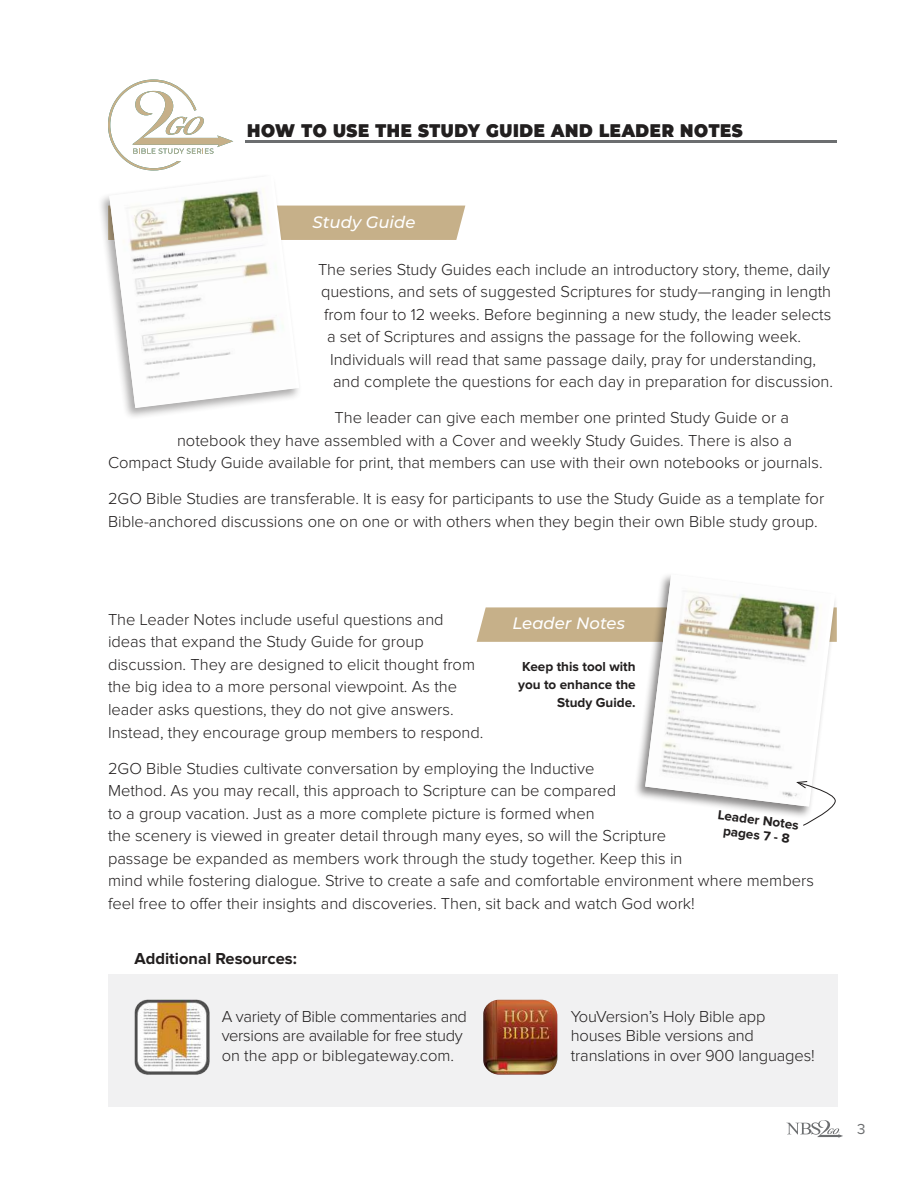
<style>
.page{position:relative;width:918px;height:1188px;background:#fff}
.page>*{position:absolute;margin:0;border:0;box-sizing:border-box;transform-origin:0 0}
.t1{font:900 18.15px "Montserrat";letter-spacing:.04em;color:#221f1f;scale:.91 1}
.t2{font:300 16.5px/22.5px "Proxima Nova";color:#221f1f}
.t3{font:300 16.5px/19.5px "Proxima Nova";letter-spacing:-.02em;color:#221f1f}
.t4{font:italic 500 16.5px "Montserrat";color:#fff}
.t5{font:700 16.5px "Proxima Nova";color:#221f1f}
.t6{font:15px "Proxima Nova";color:#6c6e70}
.t7{font:700 13.5px/18px "Proxima Nova";color:#221f1f;text-align:center}
</style>
<div class="page">
<svg style="left:786px;top:1120px;width:57px;height:18px"></svg>
<div style="left:302px;top:206px;width:163px;height:34px;background:#c6b089"></div>
<svg style="left:477px;top:607px;width:157px;height:35px;background:#c8b38e"></svg>
<div style="left:634px;top:572px;width:204px;height:247px;background:#221f1f;opacity:.54"></div>
<svg style="left:645px;top:574px;width:190px;height:233px"></svg>
<img style="left:645px;top:575px;width:186px;height:231px">
<div style="left:97px;top:173px;width:205px;height:247px;background:#221f1f;opacity:.38"></div>
<img style="left:109px;top:176px;width:187px;height:232px">
<svg style="left:795px;top:781px;width:42px;height:45px"></svg>
<div style="left:108px;top:974px;width:729px;height:133px;background:#f1f1f2"></div>
<img style="left:134px;top:1000px;width:75px;height:75px">
<img style="left:483px;top:1000px;width:74px;height:75px">
<svg style="left:108px;top:80px;width:125px;height:90px"></svg>
<hr style="left:245px;top:140px;width:592px;height:3px;background:#6c6e70">
<p class="t1" style="left:247px;top:120px;width:546px">HOW TO USE THE STUDY GUIDE AND LEADER NOTES</p>
<p class="t4" style="left:313px;top:215px;width:105px">Study Guide</p>
<p class="t2" style="left:318px;top:259px;width:514px">The series Study Guides each include an introductory story, theme, daily</p>
<p class="t2" style="left:321px;top:281px;width:512px">questions, and sets of suggested Scriptures for study—ranging in length</p>
<p class="t2" style="left:324px;top:304px;width:509px">from four to 12 weeks. Before beginning a new study, the leader selects</p>
<p class="t2" style="left:327px;top:327px;width:476px">a set of Scriptures and assigns the passage for the following week.</p>
<p class="t2" style="left:330px;top:349px;width:488px">Individuals will read that same passage daily, pray for understanding,</p>
<p class="t2" style="left:333px;top:372px;width:502px">and complete the questions for each day in preparation for discussion.</p>
<p class="t2" style="left:335px;top:408px;width:456px">The leader can give each member one printed Study Guide or a</p>
<p class="t2" style="left:177px;top:430px;width:616px">notebook they have assembled with a Cover and weekly Study Guides. There is also a</p>
<p class="t2" style="left:108px;top:453px;width:716px">Compact Study Guide available for print, that members can use with their own notebooks or journals.</p>
<p class="t2" style="left:108px;top:489px;width:718px">2GO Bible Studies are transferable. It is easy for participants to use the Study Guide as a template for<br>Bible-anchored discussions one on one or with others when they begin their own Bible study group.</p>
<p class="t2" style="left:108px;top:609px;width:377px">The Leader Notes include useful questions and ideas that expand the Study Guide for group discussion. They are designed to elicit thought from the big idea to a more personal viewpoint. As the leader asks questions, they do not give answers.<br>Instead, they encourage group members to respond.</p>
<p class="t2" style="left:108px;top:758px;width:707px">2GO Bible Studies cultivate conversation by employing the Inductive<br>Method. As you may recall, this approach to Scripture can be compared<br>to a group vacation. Just as a more complete picture is formed when<br>the scenery is viewed in greater detail through many eyes, so will the Scripture<br>passage be expanded as members work through the study together. Keep this in<br>mind while fostering dialogue. Strive to create a safe and comfortable environment where members feel free to offer their insights and discoveries. Then, sit back and watch God work!</p>
<p class="t4" style="left:513px;top:617px;width:114px">Leader Notes</p>
<p class="t7" style="left:518px;top:658px;width:119px;text-align:right">Keep this tool with you to enhance the<br>Study Guide.</p>
<p class="t7" style="left:719px;top:808px;width:83px;line-height:15px;rotate:7deg">Leader Notes pages 7 - 8</p>
<p class="t5" style="left:134px;top:951px;width:164px">Additional Resources:</p>
<p class="t3" style="left:222px;top:1007px;width:247px">A variety of Bible commentaries and versions are available for free study on the app or biblegateway.com.</p>
<p class="t2" style="left:571px;top:1007px;width:245px;line-height:19.5px">YouVersion’s Holy Bible app houses Bible versions and translations in over 900 languages!</p>
<p class="t6" style="left:857px;top:1123px;width:10px">3</p>
</div>
